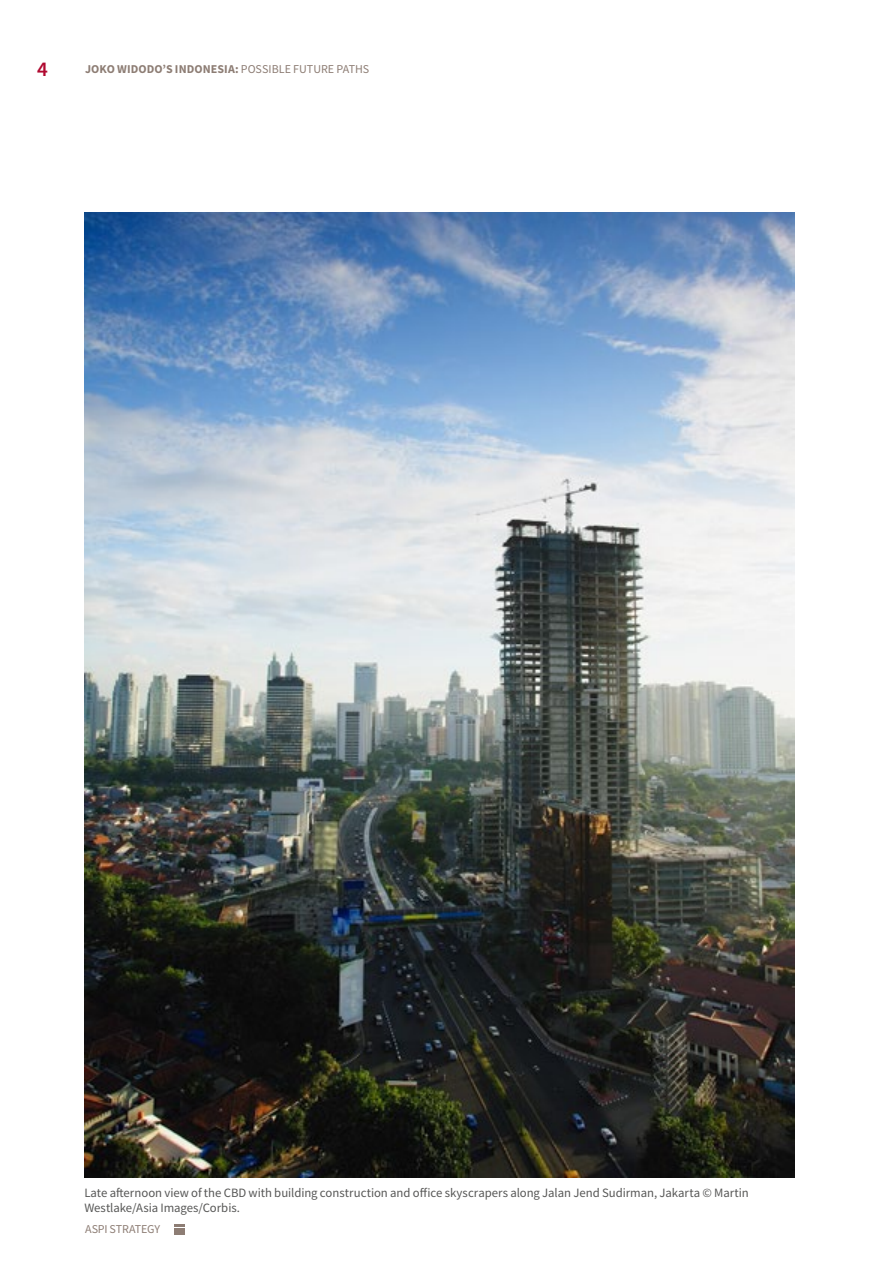
<style>
.page{position:relative;width:893px;height:1263px;background:#fff}
.page>*{position:absolute;margin:0;border:0;box-sizing:border-box;transform-origin:0 0}
.t1{font:600 21px "Source Sans Pro";color:#b00930}
.t2{font:12.75px/15px "Source Sans Pro";letter-spacing:-.005em;color:#575756}
.t3{font:700 12px "Source Sans Pro";letter-spacing:.005em;color:#8d7d74}
.t4{font:12px "Source Sans Pro";letter-spacing:-.015em;color:#8d7d74}
.s1{font-weight:400}
</style>
<div class="page">
<svg style="left:174px;top:1224px;width:11px;height:2px"></svg>
<div style="left:174px;top:1228px;width:11px;height:6px;background:#8d7d74"></div>
<img style="left:84px;top:213px;width:710px;height:965px">
<h1 class="t1" style="left:37px;top:55px;width:12px">4</h1>
<p class="t3" style="left:85px;top:60px;width:170px">JOKO WIDODO’S INDONESIA: <span class="s1">Possible</span></p>
<p class="t4" style="left:293px;top:61px;width:8px">future</p>
<p class="t4" style="left:336px;top:61px;width:8px">paths</p>
<p class="t2" style="left:84px;top:1185px;width:666px">Late afternoon view of the CBD with building construction and office skyscrapers along Jalan Jend Sudirman, Jakarta © Martin<br>Westlake/Asia Images/Corbis.</p>
<p class="t4" style="left:85px;top:1221px;width:77px">ASPI STRATEGY</p>
</div>
